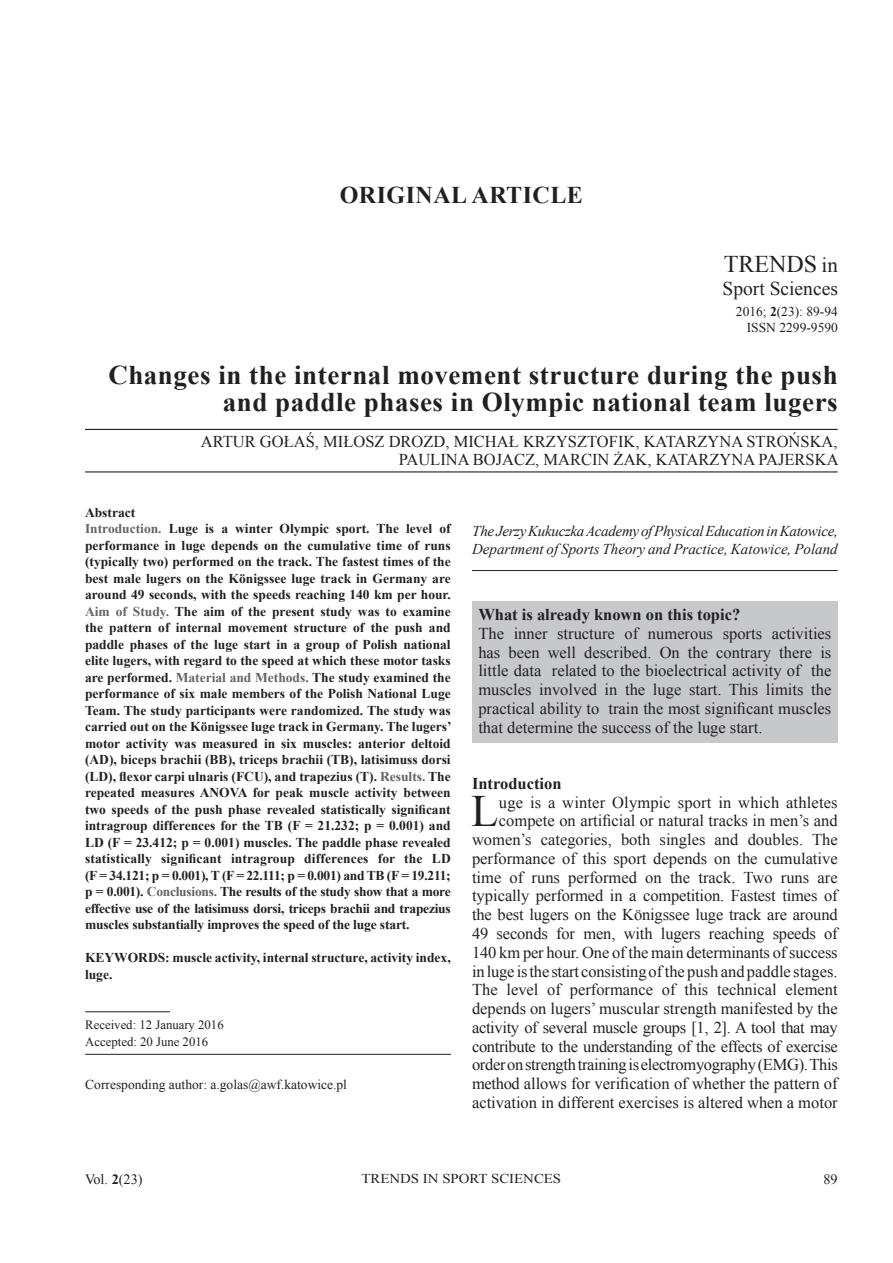
<style>
.page{position:relative;width:893px;height:1263px;background:#fff}
.page>*{position:absolute;margin:0;border:0;box-sizing:border-box;transform-origin:0 0}
.Tekst_główny{font:44.85px "Times New Roman";color:#231f20}
.Tytuł{font:700 27px/27px "Times New Roman";letter-spacing:.02em;color:#231f20;text-align:right}
.Tytuł-2{font:700 24px "Times New Roman";letter-spacing:.02em;color:#231f20}
.t1{font:24px "Times New Roman";color:#231f20}
.t2{font:19.5px "Times New Roman";color:#231f20}
.Tekst_główny-2{font:16.5px/18.8px "Times New Roman";color:#231f20;text-align:justify}
.Nazwisko{font:16.5px "Times New Roman";color:#231f20}
.Tekst_główny_bold{font:700 16.5px "Times New Roman";color:#231f20}
.Pod_tekst_ramka_3{font:italic 15px/18px "Times New Roman";letter-spacing:-.01em;color:#231f20}
.Pagina_dolna_prawa_v{font:14.25px "Times New Roman";color:#231f20}
.Pagina_dolna_prawa_n{font:14.25px "Times New Roman";color:#231f20}
.Keywords{font:700 13.5px/16.5px "Times New Roman";color:#231f20;text-align:justify}
.Pod_tekst_ramka_2{font:13.5px "Times New Roman";color:#231f20}
.Pagina_dola{font:13.5px "Times New Roman";color:#231f20;scale:1.1 1}
.Pod_tekst_ramka_1{font:12.75px "Times New Roman";color:#231f20}
.s1{font-size:21px}
.s2{font-weight:700}
.s3{color:#636366}
</style>
<div class="page">
<div style="left:472px;top:601px;width:366px;height:141px;background:#c7c8ca"></div>
<hr style="left:472px;top:570px;width:366px;height:1px;background:#231f20">
<hr style="left:85px;top:1011px;width:366px;height:1px;background:#231f20">
<hr style="left:85px;top:1054px;width:366px;height:1px;background:#231f20">
<div style="left:170px;top:1003px;width:281px;height:13px;background:#fff"></div>
<hr style="left:85px;top:429px;width:753px;height:1px;background:#231f20">
<hr style="left:85px;top:471px;width:753px;height:1px;background:#231f20">
<p class="Tytuł-2" style="left:340px;top:179px;width:245px">ORIGINAL ARTICLE</p>
<p class="t1" style="left:724px;top:248px;width:116px">TRENDS <span class="s1">in</span></p>
<p class="t2" style="left:722px;top:276px;width:117px">Sport Sciences</p>
<p class="Pod_tekst_ramka_2" style="left:736px;top:302px;width:103px">2016; <span class="s2">2</span>(23): 89-94</p>
<p class="Pod_tekst_ramka_2" style="left:747px;top:319px;width:93px">ISSN 2299-9590</p>
<p class="Tytuł" style="left:108px;top:361px;width:731px">Changes in the internal movement structure during the push and paddle phases in Olympic national team lugers</p>
<p class="Nazwisko" style="left:201px;top:431px;width:638px">ARTUR GOŁAŚ, MIŁOSZ DROZD, MICHAŁ KRZYSZTOFIK, KATARZYNA STROŃSKA,</p>
<p class="Nazwisko" style="left:399px;top:449px;width:441px">PAULINA BOJACZ, MARCIN ŻAK, KATARZYNA PAJERSKA</p>
<p class="Keywords" style="left:85px;top:504px;width:52px">Abstract</p>
<p class="Keywords" style="left:85px;top:520px;width:368px"><span class="s3">Introduction.</span> Luge is a winter Olympic sport. The level of performance in luge depends on the cumulative time of runs (typically two) performed on the track. The fastest times of the best male lugers on the Königssee luge track in Germany are around 49 seconds, with the speeds reaching 140 km per hour.<br><span class="s3">Aim of Study.</span> The aim of the present study was to examine the pattern of internal movement structure of the push and paddle phases of the luge start in a group of Polish national elite lugers, with regard to the speed at which these motor tasks are performed. <span class="s3">Material and Methods.</span> The study examined the performance of six male members of the Polish National Luge Team. The study participants were randomized. The study was carried out on the Königssee luge track in Germany. The lugers’ motor activity was measured in six muscles: anterior deltoid (AD), biceps brachii (BB), triceps brachii (TB), latisimuss dorsi (LD), flexor carpi ulnaris (FCU), and trapezius (T). <span class="s3">Results.</span> The repeated measures ANOVA for peak muscle activity between two speeds of the push phase revealed statistically significant intragroup differences for the TB (F = 21.232; p = 0.001) and LD (F = 23.412; p = 0.001) muscles. The paddle phase revealed statistically significant intragroup differences for the LD (F = 34.121; p = 0.001), T (F = 22.111; p = 0.001) and TB (F = 19.211; p = 0.001). <span class="s3">Conclusions.</span> The results of the study show that a more effective use of the latisimuss dorsi, triceps brachii and trapezius muscles substantially improves the speed of the luge start.</p>
<p class="Keywords" style="left:85px;top:949px;width:367px">KEYWORDS: muscle activity, internal structure, activity index, luge.</p>
<p class="Pod_tekst_ramka_1" style="left:85px;top:1016px;width:140px">Received: 12 January 2016</p>
<p class="Pod_tekst_ramka_1" style="left:85px;top:1033px;width:124px">Accepted: 20 June 2016</p>
<p class="Pod_tekst_ramka_2" style="left:85px;top:1075px;width:263px">Corresponding author: a.golas@awf.katowice.pl</p>
<p class="Pod_tekst_ramka_3" style="left:472px;top:521px;width:367px">The Jerzy Kukuczka Academy of Physical Education in Katowice,<br>Department of Sports Theory and Practice, Katowice, Poland</p>
<p class="Tekst_główny_bold" style="left:478px;top:603px;width:263px">What is already known on this topic?</p>
<p class="Tekst_główny-2" style="left:478px;top:624px;width:354px">The inner structure of numerous sports activities has been well described. On the contrary there is little data related to the bioelectrical activity of the muscles involved in the luge start. This limits the practical ability to train the most significant muscles that determine the success of the luge start.</p>
<p class="Tekst_główny_bold" style="left:472px;top:772px;width:91px">Introduction</p>
<p class="Tekst_główny" style="left:471px;top:781px;width:29px">L</p>
<p class="Tekst_główny-2" style="left:472px;top:792px;width:367px;text-align:right">uge is a winter Olympic sport in which athletes compete on artificial or natural tracks in men’s and women’s categories, both singles and doubles. The performance of this sport depends on the cumulative time of runs performed on the track. Two runs are typically performed in a competition. Fastest times of the best lugers on the Königssee luge track are around 49 seconds for men, with lugers reaching speeds of 140 km per hour. One of the main determinants of success in luge is the start consisting of the push and paddle stages.<br>The level of performance of this technical element depends on lugers’ muscular strength manifested by the activity of several muscle groups [1, 2]. A tool that may contribute to the understanding of the effects of exercise order on strength training is electromyography (EMG). This method allows for verification of whether the pattern of activation in different exercises is altered when a motor</p>
<p class="Pagina_dolna_prawa_v" style="left:85px;top:1169px;width:59px">Vol. <span class="s2">2</span>(23)</p>
<p class="Pagina_dola" style="left:361px;top:1169px;width:183px">TRENDS IN SPORT SCIENCES</p>
<p class="Pagina_dolna_prawa_n" style="left:823px;top:1169px;width:16px">89</p>
</div>
